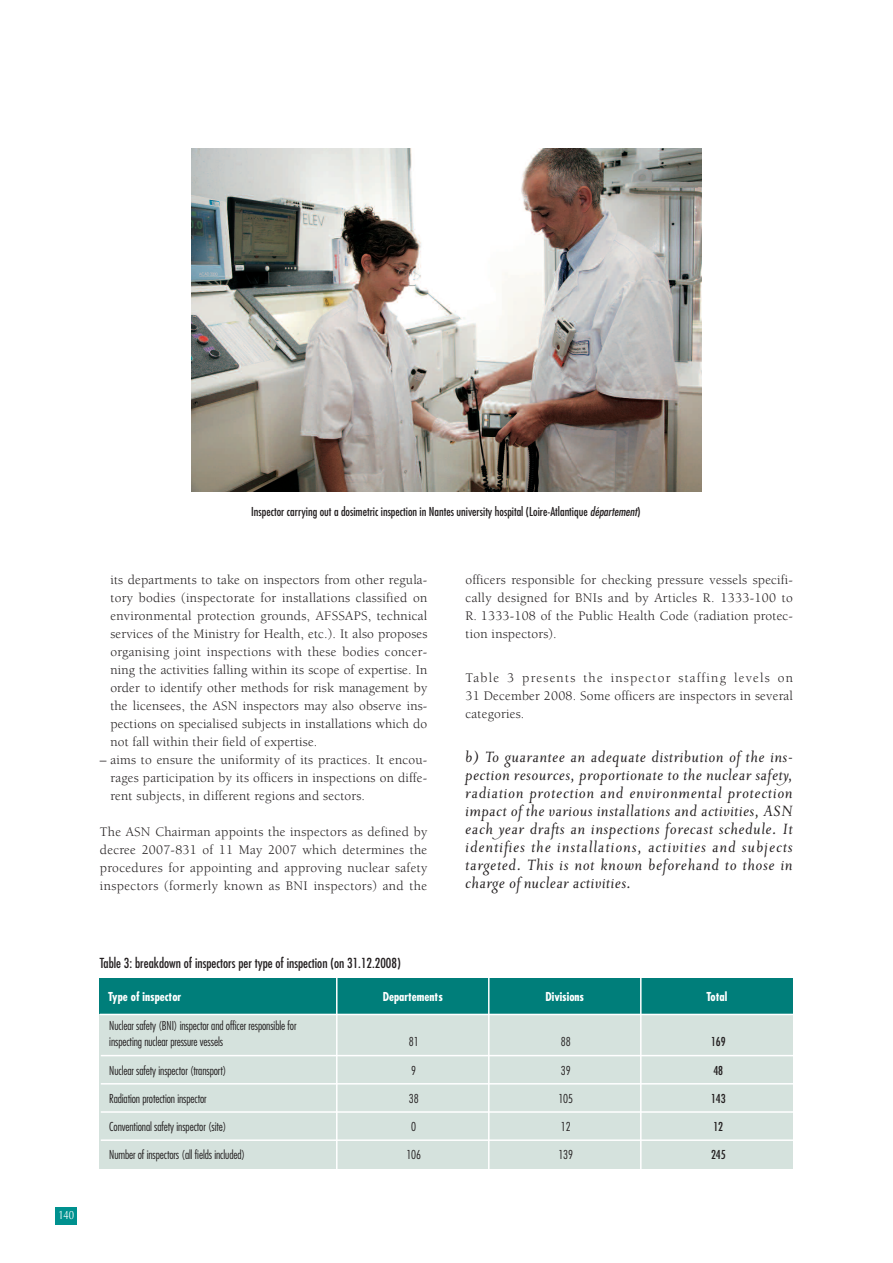
<style>
.page{position:relative;width:893px;height:1263px;background:#fff}
.page>*{position:absolute;margin:0;border:0;box-sizing:border-box;transform-origin:0 0}
.t1{font:italic 18px/18px "Priori Ser Reg";letter-spacing:.02em;color:#231f20;text-align:justify}
.t2{font:13.5px/18px "Berkeley";letter-spacing:.015em;color:#231f20;text-align:justify}
.t3{font:condensed 13.5px "Futura";color:#231f20}
.t4{font:300 condensed 12px/16.5px "Futura";letter-spacing:-.01em;color:#231f20}
.t5{font:condensed 12px "Futura";color:#231f20}
.t6{font:700 condensed 12px "Futura";color:#fff}
.t7{font:12px "Optima";color:#fff;scale:.8 1}
.s1{font-style:italic}
</style>
<div class="page">
<div style="left:55px;top:1208px;width:22px;height:17px;background:#00918f"></div>
<img style="left:191px;top:149px;width:511px;height:343px">
<div style="left:100px;top:978px;width:693px;height:191px;background:#d5e2dd"></div>
<div style="left:100px;top:978px;width:693px;height:35px;background:#007e7a"></div>
<hr style="left:100px;top:1014px;width:693px;height:1px;background:#fff">
<hr style="left:336px;top:978px;width:1px;height:191px;background:#fff">
<hr style="left:488px;top:978px;width:2px;height:191px;background:#fff">
<hr style="left:640px;top:978px;width:2px;height:191px;background:#fff">
<hr style="left:101px;top:1055px;width:692px;height:1px;background:#fff">
<hr style="left:101px;top:1083px;width:692px;height:1px;background:#fff">
<hr style="left:101px;top:1111px;width:692px;height:2px;background:#fff">
<hr style="left:101px;top:1139px;width:692px;height:2px;background:#fff">
<p class="t7" style="left:58px;top:1210px;width:21px">140</p>
<p class="t5" style="left:251px;top:506px;width:391px">Inspector carrying out a dosimetric inspection in Nantes university hospital (Loire-Atlantique <span class="s1">département</span>)</p>
<p class="t2" style="left:110px;top:571px;width:318px">its departments to take on inspectors from other regula&shy;tory bodies (inspectorate for installations classified on environmental protection grounds, AFSSAPS, technical services of the Ministry for Health, etc.). It also proposes organising joint inspections with these bodies concer&shy;ning the activities falling within its scope of expertise. In order to identify other methods for risk management by the licensees, the ASN inspectors may also observe ins&shy;pections on specialised subjects in installations which do not fall within their field of expertise.</p>
<p class="t2" style="left:110px;top:752px;width:318px;text-indent:-11px">– aims to ensure the uniformity of its practices. It encou&shy;rages participation by its officers in inspections on diffe&shy;rent subjects, in different regions and sectors.</p>
<p class="t2" style="left:100px;top:824px;width:329px">The ASN Chairman appoints the inspectors as defined by decree 2007-831 of 11 May 2007 which determines the procedures for appointing and approving nuclear safety inspectors (formerly known as BNI inspectors) and the</p>
<p class="t3" style="left:100px;top:957px;width:302px">Table 3: breakdown of inspectors per type of inspection (on 31.12.2008)</p>
<p class="t2" style="left:466px;top:571px;width:329px">officers responsible for checking pressure vessels specifi&shy;cally designed for BNIs and by Articles R. 1333-100 to R. 1333-108 of the Public Health Code (radiation protec&shy;tion inspectors).</p>
<p class="t2" style="left:466px;top:670px;width:329px">Table 3 presents the inspector staffing levels on 31 December 2008. Some officers are inspectors in several categories.</p>
<p class="t1" style="left:466px;top:747px;width:329px">b) To guarantee an adequate distribution of the ins&shy;pection resources, proportionate to the nuclear safety, radiation protection and environmental protection impact of the various installations and activities, ASN each year drafts an inspections forecast schedule. It identifies the installations, activities and subjects targeted. This is not known beforehand to those in charge of nuclear activities.</p>
<p class="t6" style="left:108px;top:991px;width:75px">Type of inspector</p>
<p class="t6" style="left:383px;top:991px;width:62px">Departements</p>
<p class="t6" style="left:545px;top:991px;width:40px">Divisions</p>
<p class="t6" style="left:706px;top:991px;width:22px">Total</p>
<p class="t4" style="left:109px;top:1018px;width:189px">Nuclear safety (BNI) inspector and officer responsible for inspecting nuclear pressure vessels</p>
<p class="t4" style="left:409px;top:1034px;width:11px">81</p>
<p class="t4" style="left:561px;top:1034px;width:11px">88</p>
<p class="t5" style="left:711px;top:1036px;width:16px">169</p>
<p class="t4" style="left:109px;top:1063px;width:119px">Nuclear safety inspector (transport)</p>
<p class="t4" style="left:411px;top:1063px;width:6px">9</p>
<p class="t4" style="left:561px;top:1063px;width:11px">39</p>
<p class="t5" style="left:713px;top:1064px;width:11px">48</p>
<p class="t4" style="left:109px;top:1091px;width:99px">Radiation protection inspector</p>
<p class="t4" style="left:409px;top:1091px;width:11px">38</p>
<p class="t4" style="left:558px;top:1091px;width:16px">105</p>
<p class="t5" style="left:711px;top:1093px;width:16px">143</p>
<p class="t4" style="left:109px;top:1119px;width:119px">Conventional safety inspector (site)</p>
<p class="t4" style="left:411px;top:1119px;width:6px">0</p>
<p class="t4" style="left:561px;top:1119px;width:11px">12</p>
<p class="t5" style="left:713px;top:1121px;width:11px">12</p>
<p class="t4" style="left:109px;top:1147px;width:137px">Number of inspectors (all fields included)</p>
<p class="t4" style="left:406px;top:1147px;width:16px">106</p>
<p class="t4" style="left:558px;top:1147px;width:16px">139</p>
<p class="t5" style="left:711px;top:1149px;width:16px">245</p>
</div>
